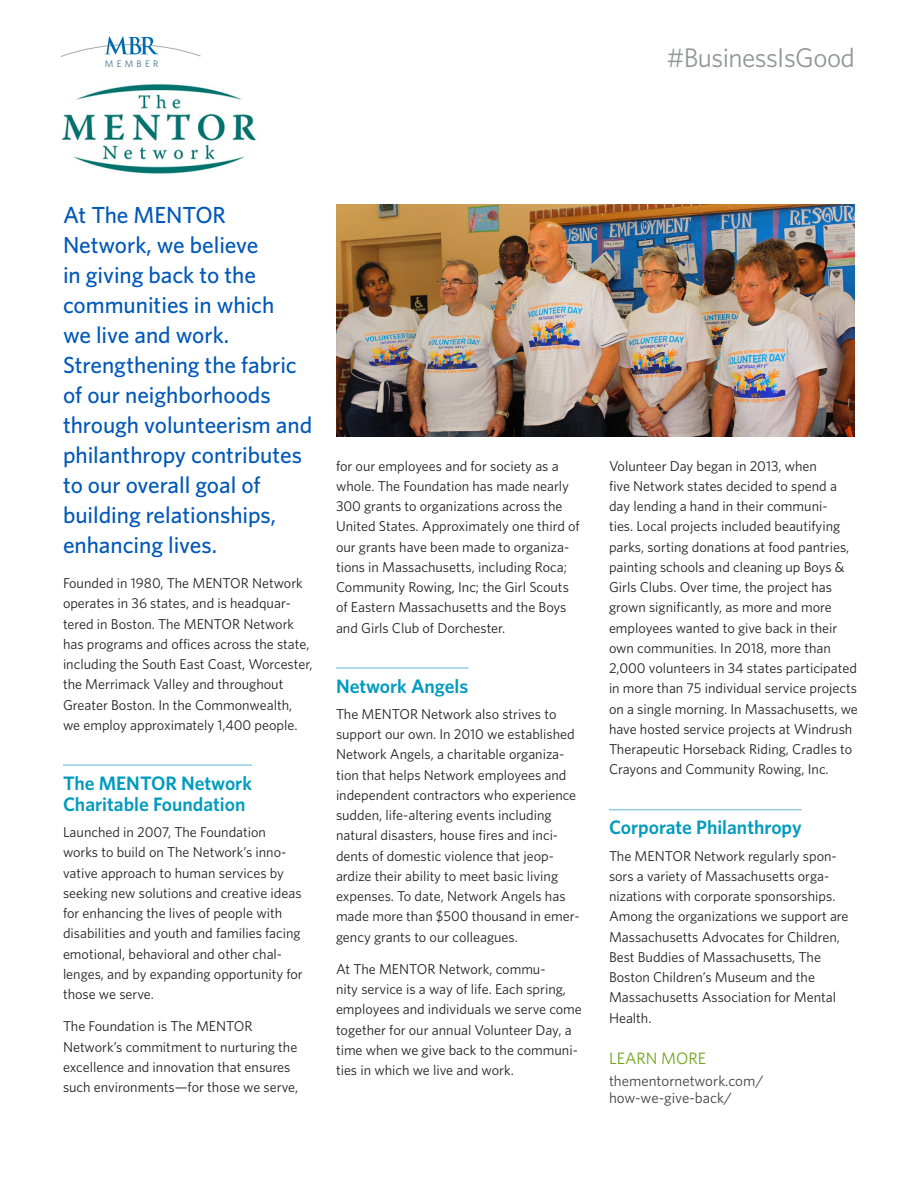
<style>
.page{position:relative;width:918px;height:1188px;background:#fff}
.page>*{position:absolute;margin:0;border:0;box-sizing:border-box;transform-origin:0 0}
.t1{font:27px "Whitney";letter-spacing:-.02em;color:#949698}
.Body_Opening{font:500 23.25px/30px "Whitney";color:#0058b8}
.Program_Header{font:600 19.5px/21px "Whitney";color:#009bbf}
.Site_box_header{font:16.5px "Whitney";color:#6ea516}
.Site_box_address{font:15px/16.5px "Whitney";color:#414142}
.Body{font:14.25px/20.2px "Whitney";color:#231f20}
.t2{font:9.45px "Whitney";letter-spacing:.35em;color:#406e90}
</style>
<div class="page">
<svg style="left:61px;top:36px;width:140px;height:21px"></svg>
<hr style="left:63px;top:764px;width:189px;height:2px;background:#95ccdf">
<img style="left:61px;top:83px;width:195px;height:91px">
<img style="left:336px;top:204px;width:519px;height:232px">
<hr style="left:609px;top:809px;width:193px;height:1px;background:#95ccdf">
<hr style="left:336px;top:667px;width:132px;height:2px;background:#95ccdf">
<p class="t2" style="left:105px;top:57px;width:55px">MEMBER</p>
<h1 class="t1" style="left:667px;top:40px;width:190px">#BusinessIsGood</h1>
<p class="Body_Opening" style="left:63px;top:199px;width:251px">At The MENTOR<br>Network, we believe<br>in giving back to the communities in which<br>we live and work.<br>Strengthening the fabric of our neighborhoods through volunteerism and philanthropy contributes to our overall goal of building relationships, enhancing lives.</p>
<p class="Body" style="left:63px;top:573px;width:251px">Founded in 1980, The MENTOR Network operates in 36 states, and is headquar&shy;tered in Boston. The MENTOR Network has programs and offices across the state, including the South East Coast, Worcester, the Merrimack Valley and throughout Greater Boston. In the Commonwealth, we employ approximately 1,400 people.</p>
<p class="Program_Header" style="left:63px;top:772px;width:191px">The MENTOR Network<br>Charitable Foundation</p>
<p class="Body" style="left:63px;top:822px;width:241px">Launched in 2007, The Foundation works to build on The Network’s inno&shy;vative approach to human services by seeking new solutions and creative ideas for enhancing the lives of people with disabilities and youth and families facing emotional, behavioral and other chal&shy;lenges, and by expanding opportunity for those we serve.</p>
<p class="Body" style="left:63px;top:1016px;width:237px">The Foundation is The MENTOR Network’s commitment to nurturing the excellence and innovation that ensures such environments—for those we serve,</p>
<p class="Body" style="left:336px;top:455px;width:245px">for our employees and for society as a whole. The Foundation has made nearly 300 grants to organizations across the United States. Approximately one third of our grants have been made to organiza&shy;tions in Massachusetts, including Roca; Community Rowing, Inc; the Girl Scouts of Eastern Massachusetts and the Boys and Girls Club of Dorchester.</p>
<p class="Program_Header" style="left:336px;top:675px;width:134px">Network Angels</p>
<p class="Body" style="left:336px;top:704px;width:245px">The MENTOR Network also strives to support our own. In 2010 we established Network Angels, a charitable organiza&shy;tion that helps Network employees and independent contractors who experience sudden, life-altering events including natural disasters, house fires and inci&shy;dents of domestic violence that jeop&shy;ardize their ability to meet basic living expenses. To date, Network Angels has made more than $500 thousand in emer&shy;gency grants to our colleagues.</p>
<p class="Body" style="left:336px;top:959px;width:247px">At The MENTOR Network, commu-<br>nity service is a way of life. Each spring, employees and individuals we serve come together for our annual Volunteer Day, a time when we give back to the communi&shy;ties in which we live and work.</p>
<p class="Body" style="left:609px;top:455px;width:250px">Volunteer Day began in 2013, when<br>five Network states decided to spend a day lending a hand in their communi-<br>ties. Local projects included beautifying parks, sorting donations at food pantries, painting schools and cleaning up Boys &amp; Girls Clubs. Over time, the project has grown significantly, as more and more employees wanted to give back in their own communities. In 2018, more than 2,000 volunteers in 34 states participated in more than 75 individual service projects on a single morning. In Massachusetts, we have hosted service projects at Windrush Therapeutic Horseback Riding, Cradles to Crayons and Community Rowing, Inc.</p>
<p class="Program_Header" style="left:609px;top:817px;width:194px">Corporate Philanthropy</p>
<p class="Body" style="left:609px;top:845px;width:241px">The MENTOR Network regularly spon&shy;sors a variety of Massachusetts orga&shy;nizations with corporate sponsorships.<br>Among the organizations we support are Massachusetts Advocates for Children, Best Buddies of Massachusetts, The Boston Children’s Museum and the Massachusetts Association for Mental Health.</p>
<p class="Site_box_header" style="left:609px;top:1047px;width:99px">LEARN MORE</p>
<p class="Site_box_address" style="left:609px;top:1072px;width:156px">thementornetwork.com/ how-we-give-back/</p>
</div>
